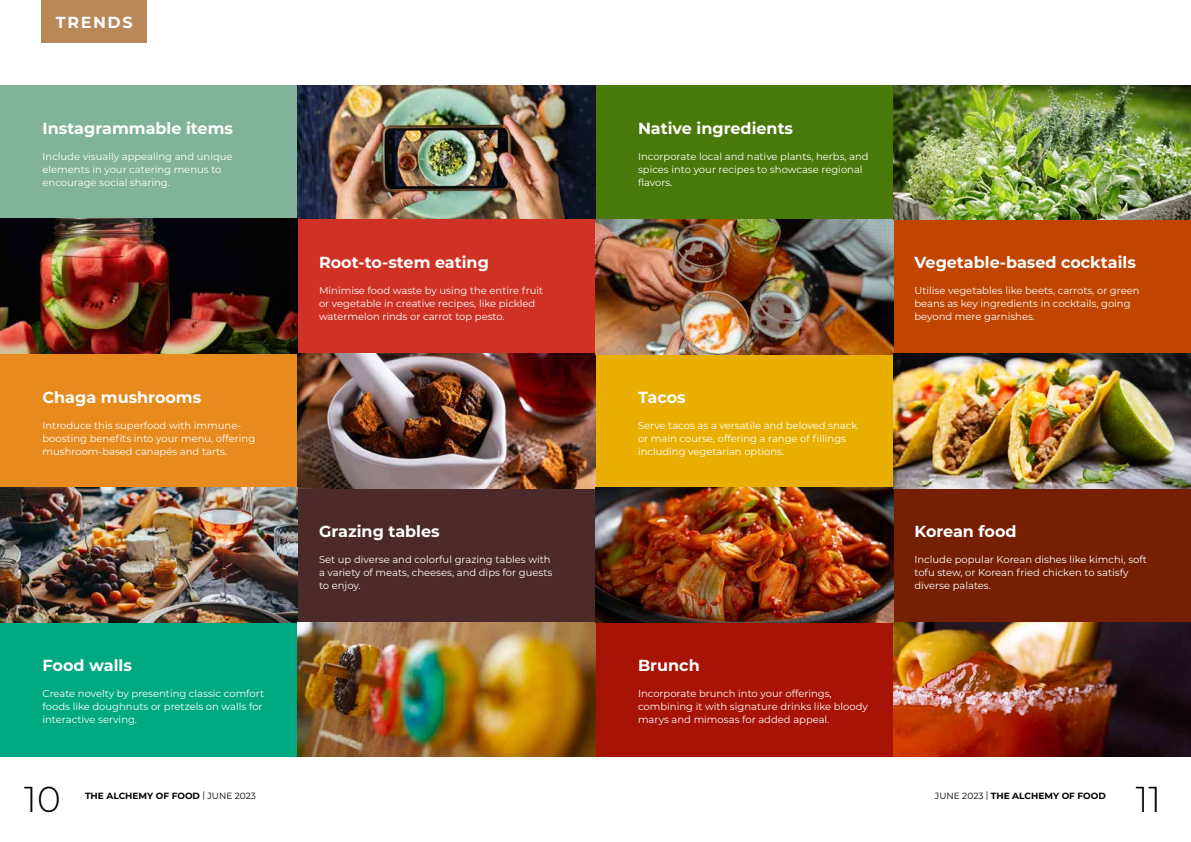
<style>
.page{position:relative;width:1191px;height:842px;background:#fff}
.page>*{position:absolute;margin:0;border:0;box-sizing:border-box;transform-origin:0 0}
.t1{font:300 36px "Montserrat";color:#000}
.t2{font:700 16px "Montserrat";color:#fff}
.t3{font:10px/13px "Montserrat";color:#fff}
.t4{font:700 9px "Montserrat";color:#000}
.s1{font-weight:400}
</style>
<div class="page">
<div style="left:0;top:85px;width:298px;height:135px;background:#81b39a"></div>
<div style="left:298px;top:219px;width:297px;height:134px;background:#cf3125"></div>
<div style="left:0;top:354px;width:298px;height:134px;background:#e78b1e"></div>
<div style="left:298px;top:488px;width:297px;height:134px;background:#4c2a29"></div>
<div style="left:0;top:622px;width:298px;height:135px;background:#00a982"></div>
<div style="left:595px;top:85px;width:298px;height:135px;background:#497909"></div>
<div style="left:893px;top:219px;width:298px;height:134px;background:#c04501"></div>
<div style="left:595px;top:354px;width:298px;height:134px;background:#e8af00"></div>
<div style="left:893px;top:488px;width:298px;height:134px;background:#751f04"></div>
<div style="left:595px;top:622px;width:298px;height:135px;background:#a71305"></div>
<div style="left:42px;top:0;width:105px;height:43px;background:#b88859"></div>
<img style="left:298px;top:85px;width:297px;height:134px">
<img style="left:0;top:219px;width:298px;height:134px">
<img style="left:298px;top:354px;width:297px;height:134px">
<img style="left:0;top:488px;width:298px;height:134px">
<img style="left:298px;top:622px;width:297px;height:135px">
<img style="left:595px;top:488px;width:298px;height:134px">
<img style="left:595px;top:220px;width:298px;height:134px">
<img style="left:893px;top:85px;width:298px;height:135px">
<img style="left:893px;top:354px;width:298px;height:134px">
<img style="left:893px;top:622px;width:298px;height:135px">
<h2 class="t2" style="left:56px;top:11px;width:78px">TRENDS</h2>
<h2 class="t2" style="left:43px;top:117px;width:192px">Instagrammable items</h2>
<p class="t3" style="left:43px;top:150px;width:191px">Include visually appealing and unique elements in your catering menus to encourage social sharing.</p>
<h2 class="t2" style="left:43px;top:385px;width:160px">Chaga mushrooms</h2>
<p class="t3" style="left:43px;top:418px;width:214px">Introduce this superfood with immune&shy;boosting benefits into your menu, offering mushroom-based canapés and tarts.</p>
<h2 class="t2" style="left:43px;top:654px;width:91px">Food walls</h2>
<p class="t3" style="left:43px;top:687px;width:223px">Create novelty by presenting classic comfort foods like doughnuts or pretzels on walls for interactive serving.</p>
<h2 class="t2" style="left:319px;top:251px;width:171px">Root-to-stem eating</h2>
<p class="t3" style="left:319px;top:284px;width:226px">Minimise food waste by using the entire fruit or vegetable in creative recipes, like pickled watermelon rinds or carrot top pesto.</p>
<h2 class="t2" style="left:319px;top:520px;width:122px">Grazing tables</h2>
<p class="t3" style="left:319px;top:552px;width:235px">Set up diverse and colorful grazing tables with a variety of meats, cheeses, and dips for guests to enjoy.</p>
<h2 class="t2" style="left:638px;top:117px;width:157px">Native ingredients</h2>
<p class="t3" style="left:638px;top:150px;width:232px">Incorporate local and native plants, herbs, and spices into your recipes to showcase regional flavors.</p>
<h2 class="t2" style="left:638px;top:385px;width:49px">Tacos</h2>
<p class="t3" style="left:638px;top:418px;width:221px">Serve tacos as a versatile and beloved snack or main course, offering a range of fillings including vegetarian options.</p>
<h2 class="t2" style="left:638px;top:654px;width:63px">Brunch</h2>
<p class="t3" style="left:638px;top:687px;width:231px">Incorporate brunch into your offerings, combining it with signature drinks like bloody marys and mimosas for added appeal.</p>
<h2 class="t2" style="left:914px;top:251px;width:223px">Vegetable-based cocktails</h2>
<p class="t3" style="left:914px;top:284px;width:226px">Utilise vegetables like beets, carrots, or green beans as key ingredients in cocktails, going beyond mere garnishes.</p>
<h2 class="t2" style="left:914px;top:520px;width:104px">Korean food</h2>
<p class="t3" style="left:914px;top:552px;width:234px">Include popular Korean dishes like kimchi, soft tofu stew, or Korean fried chicken to satisfy diverse palates.</p>
<h1 class="t1" style="left:24px;top:775px;width:38px">10</h1>
<p class="t4" style="left:85px;top:790px;width:172px">THE ALCHEMY OF FOOD <span class="s1">| JUNE 2023</span></p>
<p class="t4" style="left:935px;top:790px;width:172px"><span class="s1">JUNE 2023 |</span> THE ALCHEMY OF FOOD</p>
<h1 class="t1" style="left:1135px;top:775px;width:27px">11</h1>
</div>
